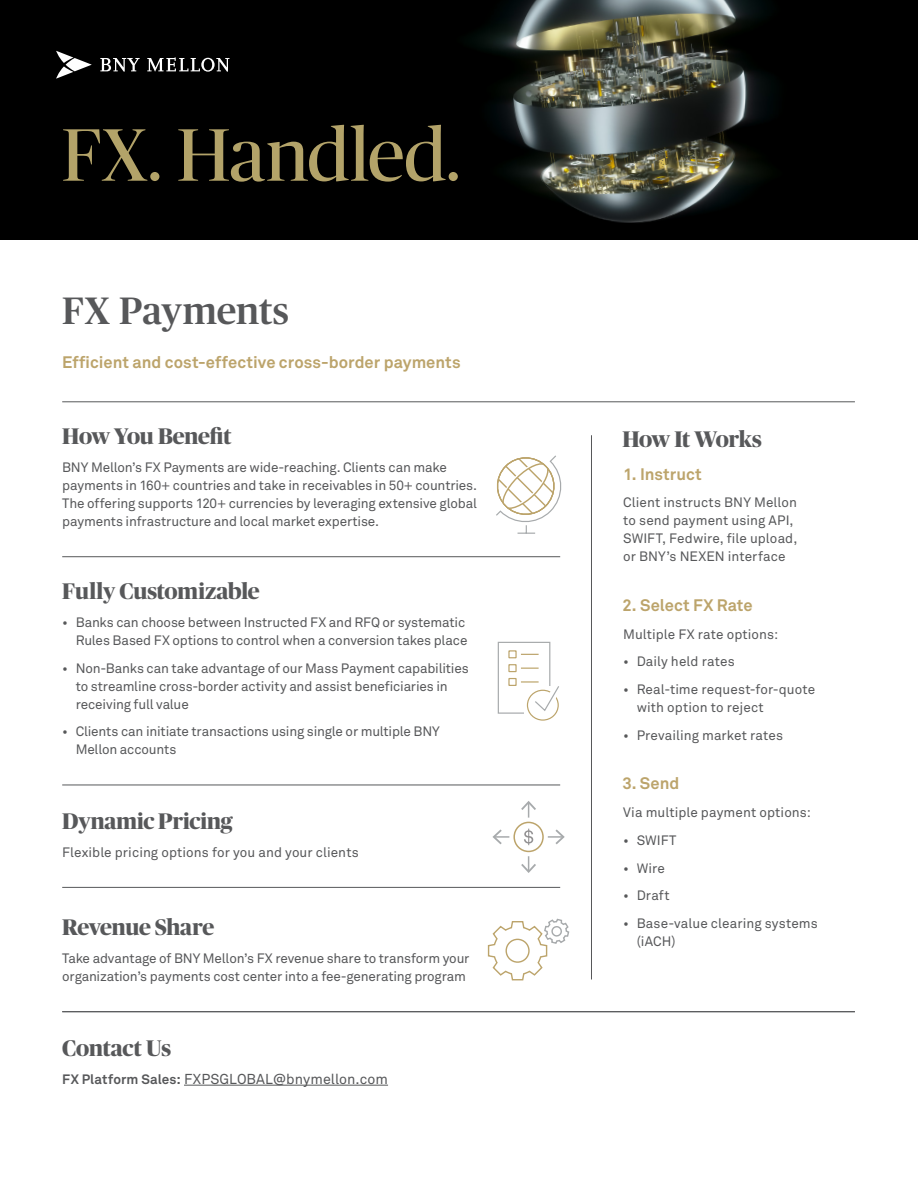
<style>
.page{position:relative;width:918px;height:1188px;background:#fff}
.page>*{position:absolute;margin:0;border:0;box-sizing:border-box;transform-origin:0 0}
.t1{font:74.1px "Publico Banner";color:#b3a369}
.t2{font:500 38.1px "Publico";color:#57585a}
.General_Text{font:700 22.5px "Publico Banner";letter-spacing:-.01em;color:#57585a}
.Intro_Paragraph{font:700 22.5px "Publico Banner";letter-spacing:-.015em;color:#57585a}
.Intro_Paragraph-2{font:700 16.5px "Akkurat Pro";color:#bca46b}
.Intro_Paragraph-3{font:14.25px "Akkurat Pro";letter-spacing:.005em;color:#57585a}
.Intro_Paragraph-4{font:13.5px/18px "Akkurat Pro";letter-spacing:-.01em;color:#57585a}
.General_Text-2{font:13.5px "Akkurat Pro";letter-spacing:.005em;color:#57585a}
.Intro_Paragraph-5{font:13.5px/18px "Akkurat Pro";letter-spacing:.01em;color:#57585a}
.s1{font-weight:700;font-size:13.5px}
</style>
<div class="page">
<div style="left:0;top:0;width:381px;height:239px;background:#000"></div>
<img style="left:381px;top:0;width:537px;height:239px">
<svg style="left:56px;top:51px;width:173px;height:28px"></svg>
<hr style="left:62px;top:401px;width:793px;height:1px;background:#57585a">
<hr style="left:62px;top:1011px;width:793px;height:1px;background:#57585a">
<hr style="left:62px;top:556px;width:498px;height:1px;background:#57585a">
<hr style="left:62px;top:785px;width:498px;height:1px;background:#57585a">
<hr style="left:62px;top:887px;width:498px;height:1px;background:#57585a">
<hr style="left:184px;top:1085px;width:204px;height:1px;background:#57585a">
<hr style="left:591px;top:435px;width:1px;height:544px;background:#57585a">
<div style="left:498px;top:642px;width:52px;height:72px;border:1px solid #a7aaac"></div>
<div style="left:524px;top:686px;width:31px;height:29px;background:#fff"></div>
<div style="left:527px;top:690px;width:32px;height:31px;border:1px solid #bca46b;border-radius:50%"></div>
<svg style="left:508px;top:650px;width:51px;height:62px"></svg>
<svg style="left:496px;top:455px;width:66px;height:79px"></svg>
<hr style="left:528px;top:803px;width:1px;height:68px;background:#a7aaac">
<svg style="left:521px;top:864px;width:15px;height:9px"></svg>
<svg style="left:521px;top:801px;width:15px;height:9px"></svg>
<hr style="left:494px;top:836px;width:69px;height:2px;background:#a7aaac">
<svg style="left:555px;top:829px;width:10px;height:15px"></svg>
<svg style="left:492px;top:829px;width:10px;height:15px"></svg>
<svg style="left:509px;top:818px;width:39px;height:38px"></svg>
<svg style="left:487px;top:918px;width:83px;height:63px"></svg>
<p class="t1" style="left:62px;top:105px;width:399px">FX. Handled.</p>
<p class="t2" style="left:62px;top:289px;width:228px">FX Payments</p>
<p class="Intro_Paragraph-2" style="left:62px;top:352px;width:400px">Efficient and cost-effective cross-border payments</p>
<p class="General_Text" style="left:62px;top:420px;width:171px">How You Benefit</p>
<p class="Intro_Paragraph-4" style="left:62px;top:459px;width:416px">BNY Mellon’s FX Payments are wide-reaching. Clients can make payments in 160+ countries and take in receivables in 50+ countries.<br>The offering supports 120+ currencies by leveraging extensive global payments infrastructure and local market expertise.</p>
<p class="General_Text" style="left:62px;top:575px;width:199px">Fully Customizable</p>
<p class="Intro_Paragraph-4" style="left:62px;top:614px;width:407px;text-align:right">• Banks can choose between Instructed FX and RFQ or systematic<br>Rules Based FX options to control when a conversion takes place</p>
<p class="Intro_Paragraph-4" style="left:76px;top:659px;width:395px;text-indent:-14px">• Non-Banks can take advantage of our Mass Payment capabilities to streamline cross-border activity and assist beneficiaries in receiving full value</p>
<p class="Intro_Paragraph-4" style="left:76px;top:723px;width:366px;text-indent:-14px">• Clients can initiate transactions using single or multiple BNY<br>Mellon accounts</p>
<p class="General_Text" style="left:62px;top:805px;width:172px">Dynamic Pricing</p>
<p class="General_Text-2" style="left:62px;top:844px;width:298px">Flexible pricing options for you and your clients</p>
<p class="General_Text" style="left:62px;top:911px;width:154px">Revenue Share</p>
<p class="Intro_Paragraph-4" style="left:62px;top:950px;width:409px">Take advantage of BNY Mellon’s FX revenue share to transform your organization’s payments cost center into a fee-generating program</p>
<p class="General_Text" style="left:62px;top:1032px;width:110px">Contact Us</p>
<p class="Intro_Paragraph-3" style="left:62px;top:1070px;width:327px"><span class="s1">FX Platform Sales:</span> FXPSGLOBAL@bnymellon.com</p>
<p class="Intro_Paragraph" style="left:622px;top:423px;width:141px">How It Works</p>
<p class="Intro_Paragraph-2" style="left:623px;top:464px;width:80px">1. Instruct</p>
<p class="Intro_Paragraph-4" style="left:623px;top:494px;width:176px">Client instructs BNY Mellon to send payment using API,<br>SWIFT, Fedwire, file upload, or BNY’s NEXEN interface</p>
<p class="Intro_Paragraph-2" style="left:622px;top:595px;width:132px">2. Select FX Rate</p>
<p class="Intro_Paragraph-4" style="left:623px;top:625px;width:157px">Multiple FX rate options:</p>
<p class="Intro_Paragraph-4" style="left:623px;top:653px;width:113px">• Daily held rates</p>
<p class="Intro_Paragraph-4" style="left:637px;top:681px;width:180px;text-indent:-14px">• Real-time request-for-quote with option to reject</p>
<p class="Intro_Paragraph-4" style="left:623px;top:727px;width:161px">• Prevailing market rates</p>
<p class="Intro_Paragraph-2" style="left:622px;top:773px;width:59px">3. Send</p>
<p class="Intro_Paragraph-4" style="left:623px;top:804px;width:189px">Via multiple payment options:</p>
<p class="Intro_Paragraph-4" style="left:623px;top:832px;width:55px">• SWIFT</p>
<p class="Intro_Paragraph-4" style="left:623px;top:859px;width:43px">• Wire</p>
<p class="Intro_Paragraph-4" style="left:623px;top:887px;width:48px">• Draft</p>
<p class="Intro_Paragraph-5" style="left:637px;top:915px;width:183px;text-indent:-14px">• Base-value clearing systems (iACH)</p>
</div>
